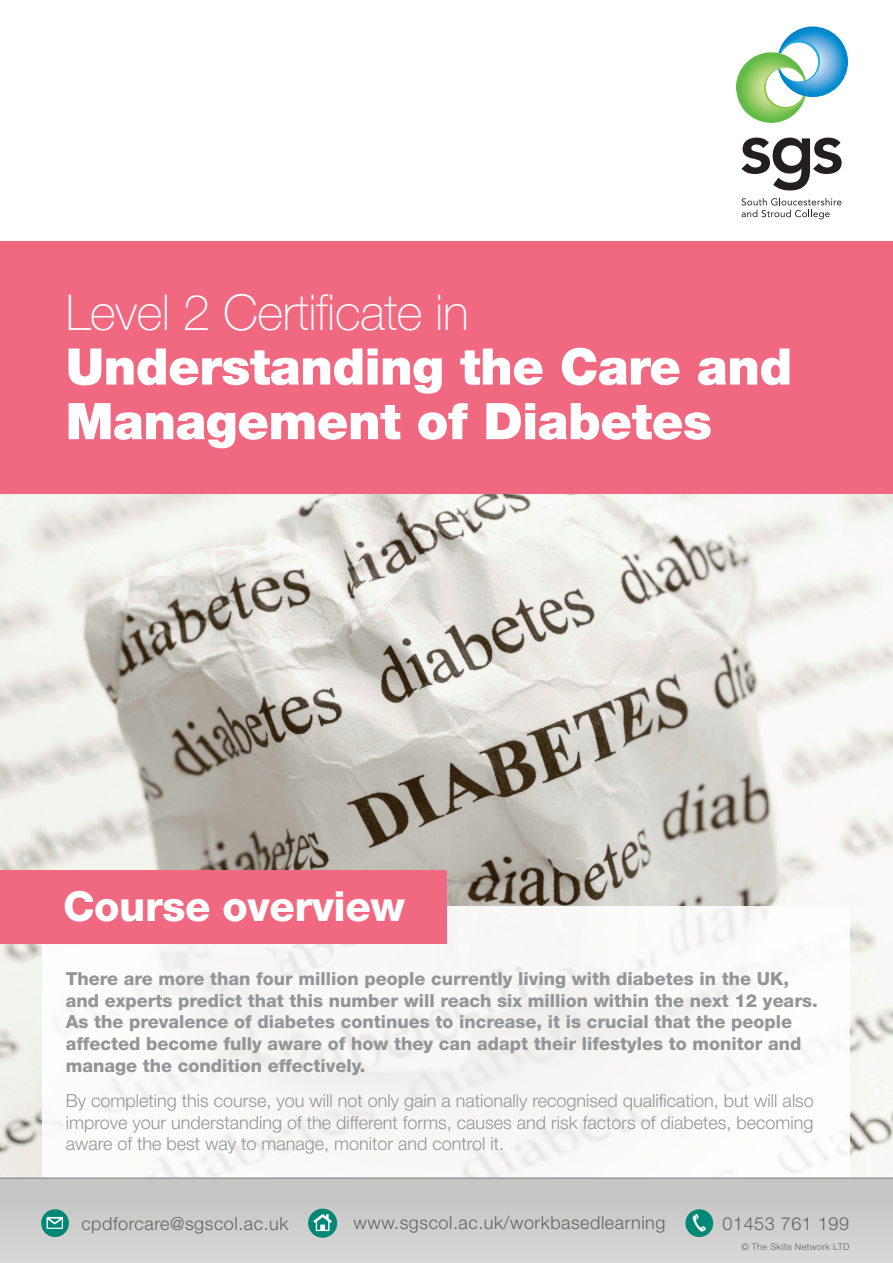
<style>
.page{position:relative;width:893px;height:1263px;background:#fff}
.page>*{position:absolute;margin:0;border:0;box-sizing:border-box;transform-origin:0 0}
.t1{font:900 50.55px/54.6px "Helvetica Neue LT Pro";letter-spacing:-.01em;color:#fff}
.t2{font:100 49.5px "Helvetica Neue LT Pro";letter-spacing:-.01em;color:#fff}
.t3{font:800 41.55px "Helvetica Neue LT Pro";letter-spacing:-.01em;color:#fff}
.t4{font:800 18px/21.6px "Helvetica Neue LT Pro";color:#939598}
.t5{font:300 18px/21.6px "Helvetica Neue LT Pro";color:#939598;text-align:justify}
.t6{font:300 18px "Helvetica Neue LT Pro";letter-spacing:.03em;color:#636366}
.t7{font:300 9.3px "Helvetica Neue LT Pro";letter-spacing:.03em;color:#636366}
</style>
<div class="page">
<img style="left:0;top:493px;width:893px;height:684px">
<div style="left:0;top:1178px;width:893px;height:85px;background:#c6c6c5"></div>
<div style="left:0;top:241px;width:893px;height:252px;background:#f16981"></div>
<div style="left:43px;top:906px;width:807px;height:271px;background:#f8f8f7"></div>
<div style="left:0;top:870px;width:446px;height:74px;background:#f16981"></div>
<hr style="left:0;top:1177px;width:893px;height:2px;background:#939598">
<div style="left:685px;top:1209px;width:28px;height:28px;background:#008776;border-radius:50%"></div>
<svg style="left:693px;top:1214px;width:13px;height:17px"></svg>
<div style="left:41px;top:1209px;width:28px;height:28px;background:#008776;border-radius:50%"></div>
<svg style="left:47px;top:1217px;width:16px;height:12px"></svg>
<svg style="left:308px;top:1208px;width:29px;height:30px"></svg>
<svg style="left:313px;top:1214px;width:19px;height:17px"></svg>
<svg style="left:742px;top:198px;width:99px;height:21px"></svg>
<svg style="left:741px;top:138px;width:101px;height:52px"></svg>
<svg style="left:736px;top:27px;width:112px;height:96px"></svg>
<h2 class="t2" style="left:66px;top:284px;width:404px">Level 2 Certificate in</h2>
<h1 class="t1" style="left:66px;top:339px;width:728px">Understanding the Care and<br>Management of Diabetes</h1>
<h3 class="t3" style="left:63px;top:881px;width:343px">Course overview</h3>
<p class="t4" style="left:66px;top:968px;width:753px">There are more than four million people currently living with diabetes in the UK, and experts predict that this number will reach six million within the next 12 years.<br>As the prevalence of diabetes continues to increase, it is crucial that the people affected become fully aware of how they can adapt their lifestyles to monitor and manage the condition effectively.</p>
<p class="t5" style="left:66px;top:1090px;width:750px">By completing this course, you will not only gain a nationally recognised qualification, but will also improve your understanding of the different forms, causes and risk factors of diabetes, becoming aware of the best way to manage, monitor and control it.</p>
<p class="t6" style="left:81px;top:1213px;width:209px">cpdforcare@sgscol.ac.uk</p>
<p class="t6" style="left:354px;top:1212px;width:313px">www.sgscol.ac.uk/workbasedlearning</p>
<p class="t6" style="left:723px;top:1212px;width:128px">01453 761 199</p>
<p class="t7" style="left:741px;top:1241px;width:110px">© The Skills Network LTD</p>
</div>
